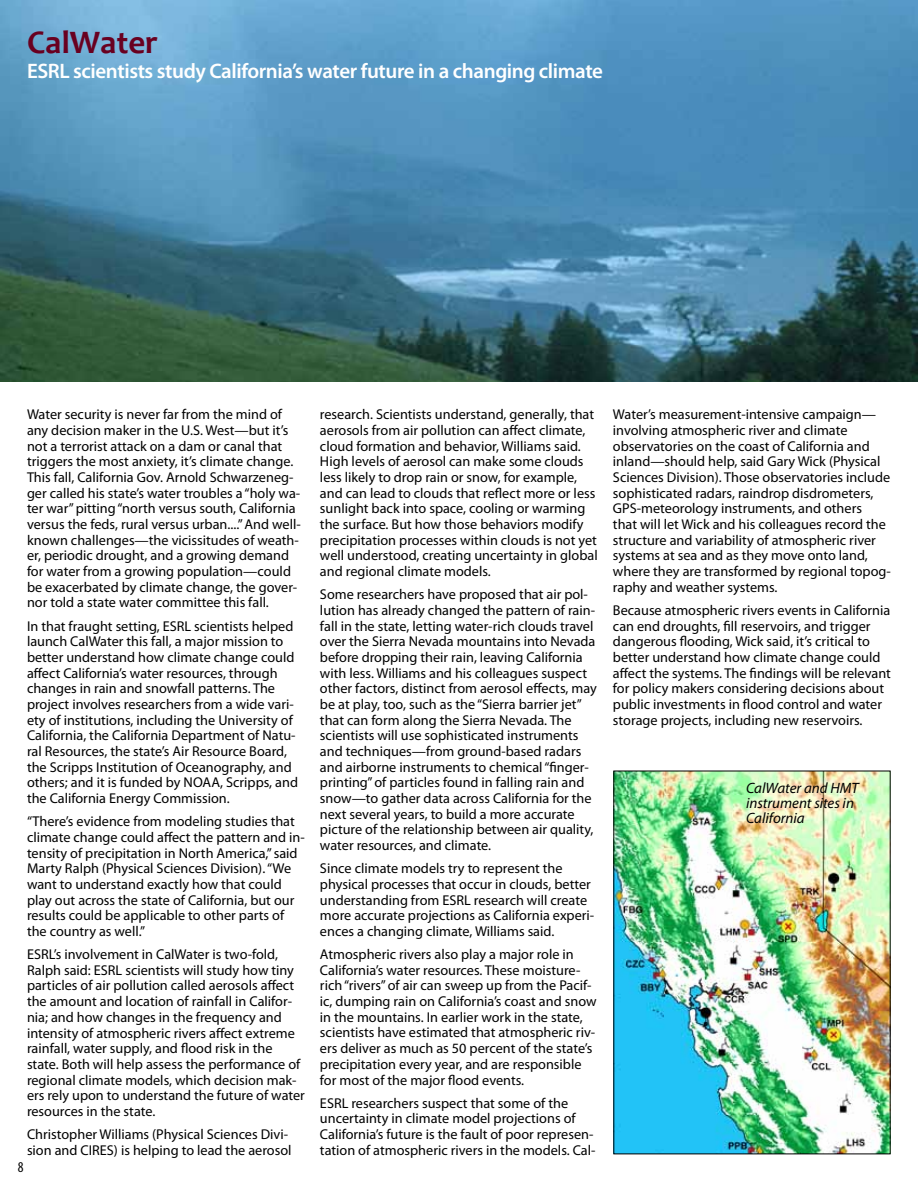
<style>
.page{position:relative;width:918px;height:1188px;background:#fff}
.page>*{position:absolute;margin:0;border:0;box-sizing:border-box;transform-origin:0 0}
.t1{font:700 33px "Candara";color:#690020}
.t2{font:600 21px "Myriad Pro";letter-spacing:-.02em;color:#fff}
.t3{font:italic 15px/15px "Myriad Pro";letter-spacing:-.005em;color:#000}
.t4{font:condensed 15px "Myriad Pro";color:#000}
.t5{font:14.25px/15.8px "Myriad Pro";color:#000}
</style>
<div class="page">
<img style="left:0;top:0;width:918px;height:382px">
<img style="left:616px;top:773px;width:272px;height:379px">
<h1 class="t1" style="left:27px;top:22px;width:132px">CalWater</h1>
<h2 class="t2" style="left:27px;top:58px;width:578px">ESRL scientists study California’s water future in a changing climate</h2>
<p class="t5" style="left:27px;top:406px;width:275px">Water security is never far from the mind of any decision maker in the U.S. West—but it’s not a terrorist attack on a dam or canal that triggers the most anxiety, it’s climate change.<br>This fall, California Gov. Arnold Schwarzeneg&shy;ger called his state’s water troubles a “holy wa&shy;ter war” pitting “north versus south, California versus the feds, rural versus urban....” And well&shy;known challenges—the vicissitudes of weath&shy;er, periodic drought, and a growing demand for water from a growing population—could be exacerbated by climate change, the gover&shy;nor told a state water committee this fall.</p>
<p class="t5" style="left:27px;top:618px;width:273px">In that fraught setting, ESRL scientists helped launch CalWater this fall, a major mission to better understand how climate change could affect California’s water resources, through changes in rain and snowfall patterns. The project involves researchers from a wide vari&shy;ety of institutions, including the University of California, the California Department of Natu&shy;ral Resources, the state’s Air Resource Board, the Scripps Institution of Oceanography, and others; and it is funded by NOAA, Scripps, and the California Energy Commission.</p>
<p class="t5" style="left:27px;top:813px;width:279px">“There’s evidence from modeling studies that climate change could affect the pattern and in&shy;tensity of precipitation in North America,” said Marty Ralph (Physical Sciences Division). “We want to understand exactly how that could play out across the state of California, but our results could be applicable to other parts of the country as well.”</p>
<p class="t5" style="left:27px;top:946px;width:279px">ESRL’s involvement in CalWater is two-fold, Ralph said: ESRL scientists will study how tiny particles of air pollution called aerosols affect the amount and location of rainfall in Califor&shy;nia; and how changes in the frequency and intensity of atmospheric rivers affect extreme rainfall, water supply, and flood risk in the state. Both will help assess the performance of regional climate models, which decision mak&shy;ers rely upon to understand the future of water resources in the state.</p>
<p class="t5" style="left:27px;top:1126px;width:266px">Christopher Williams (Physical Sciences Divi&shy;sion and CIRES) is helping to lead the aerosol</p>
<p class="t4" style="left:18px;top:1158px;width:7px">8</p>
<p class="t5" style="left:320px;top:407px;width:279px">research. Scientists understand, generally, that aerosols from air pollution can affect climate, cloud formation and behavior, Williams said.<br>High levels of aerosol can make some clouds less likely to drop rain or snow, for example, and can lead to clouds that reflect more or less sunlight back into space, cooling or warming the surface. But how those behaviors modify precipitation processes within clouds is not yet well understood, creating uncertainty in global and regional climate models.</p>
<p class="t5" style="left:320px;top:586px;width:278px">Some researchers have proposed that air pol&shy;lution has already changed the pattern of rain&shy;fall in the state, letting water-rich clouds travel over the Sierra Nevada mountains into Nevada before dropping their rain, leaving California with less. Williams and his colleagues suspect other factors, distinct from aerosol effects, may be at play, too, such as the “Sierra barrier jet” that can form along the Sierra Nevada. The scientists will use sophisticated instruments and techniques—from ground-based radars and airborne instruments to chemical “finger&shy;printing” of particles found in falling rain and snow—to gather data across California for the next several years, to build a more accurate picture of the relationship between air quality, water resources, and climate.</p>
<p class="t5" style="left:320px;top:860px;width:276px">Since climate models try to represent the physical processes that occur in clouds, better understanding from ESRL research will create more accurate projections as California experi&shy;ences a changing climate, Williams said.</p>
<p class="t5" style="left:320px;top:946px;width:278px">Atmospheric rivers also play a major role in California’s water resources. These moisture&shy;rich “rivers” of air can sweep up from the Pacif&shy;ic, dumping rain on California’s coast and snow in the mountains. In earlier work in the state, scientists have estimated that atmospheric riv&shy;ers deliver as much as 50 percent of the state’s precipitation every year, and are responsible for most of the major flood events.</p>
<p class="t5" style="left:320px;top:1095px;width:277px">ESRL researchers suspect that some of the uncertainty in climate model projections of California’s future is the fault of poor represen&shy;tation of atmospheric rivers in the models. Cal-</p>
<p class="t5" style="left:613px;top:406px;width:279px">Water’s measurement-intensive campaign— involving atmospheric river and climate observatories on the coast of California and inland—should help, said Gary Wick (Physical Sciences Division). Those observatories include sophisticated radars, raindrop disdrometers, GPS-meteorology instruments, and others<br>that will let Wick and his colleagues record the structure and variability of atmospheric river systems at sea and as they move onto land, where they are transformed by regional topog&shy;raphy and weather systems.</p>
<p class="t5" style="left:613px;top:602px;width:280px">Because atmospheric rivers events in California can end droughts, fill reservoirs, and trigger dangerous flooding, Wick said, it’s critical to better understand how climate change could affect the systems. The findings will be relevant for policy makers considering decisions about public investments in flood control and water storage projects, including new reservoirs.</p>
<p class="t3" style="left:746px;top:780px;width:114px">CalWater and HMT instrument sites in<br>California</p>
</div>
